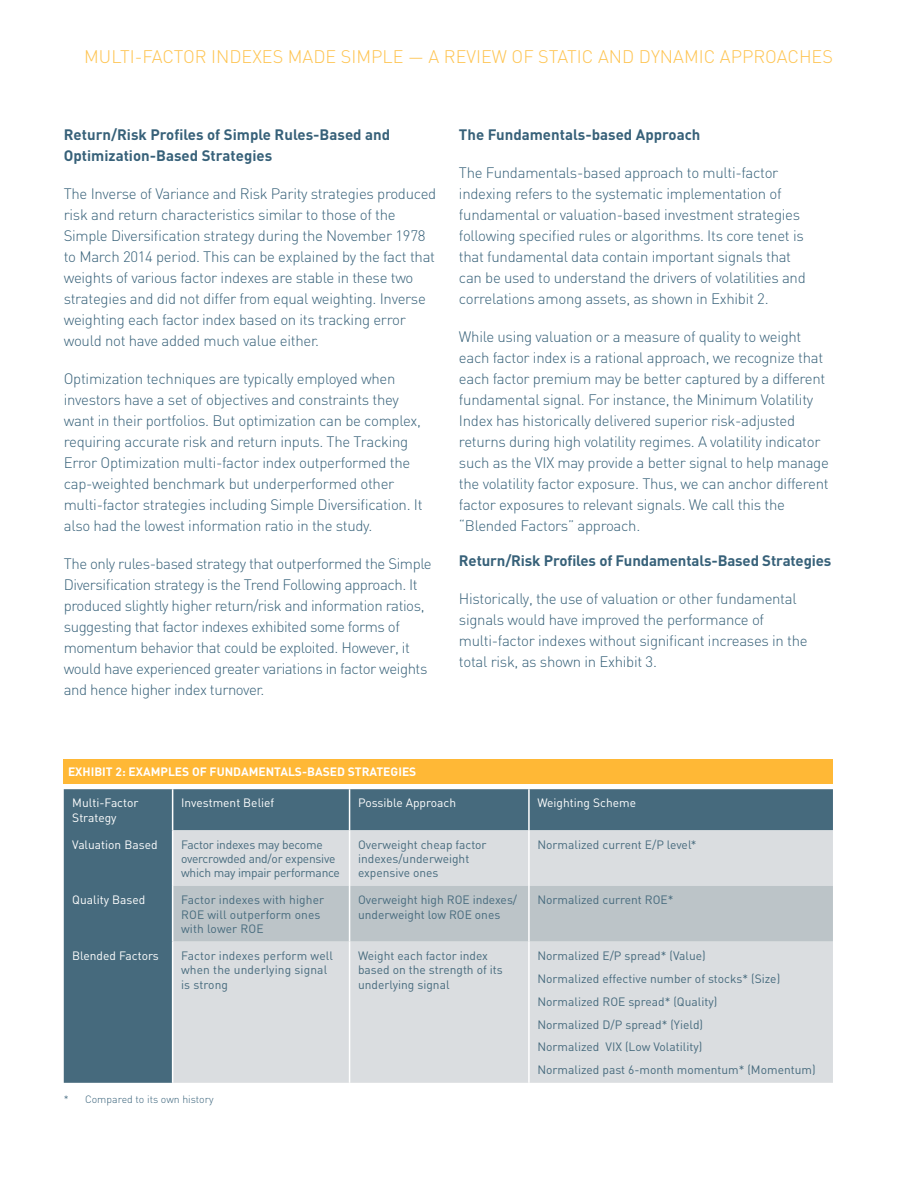
<style>
.page{position:relative;width:918px;height:1188px;background:#fff}
.page>*{position:absolute;margin:0;border:0;box-sizing:border-box;transform-origin:0 0}
.t1{font:300 18px "DIN";color:#fec451}
.t2{font:300 15px/21px "DIN";letter-spacing:-.02em;color:#376179}
.t3{font:700 15px/21px "DIN";color:#376179}
.t4{font:12px/14.4px "DIN";color:#466a7d}
.t5{font:12px/14.4px "DIN";color:#fff}
.t6{font:12px/14.4px "DIN";letter-spacing:-.02em;color:#466a7d}
.t7{font:700 12px "DIN";color:#fff}
.t8{font:300 10.5px "DIN";color:#376179}
</style>
<div class="page">
<div style="left:64px;top:759px;width:769px;height:25px;background:#ffb836"></div>
<div style="left:64px;top:789px;width:769px;height:294px;background:#466a7d"></div>
<div style="left:173px;top:830px;width:660px;height:253px;background:#dadde0"></div>
<div style="left:173px;top:886px;width:660px;height:56px;background:#bcc4c8"></div>
<hr style="left:172px;top:789px;width:1px;height:41px;background:#fff">
<hr style="left:349px;top:789px;width:1px;height:41px;background:#fff">
<hr style="left:528px;top:789px;width:2px;height:41px;background:#fff">
<hr style="left:349px;top:830px;width:1px;height:56px;background:#fff">
<hr style="left:528px;top:830px;width:2px;height:56px;background:#fff">
<hr style="left:349px;top:886px;width:1px;height:56px;background:#fff">
<hr style="left:528px;top:886px;width:2px;height:56px;background:#fff">
<hr style="left:349px;top:942px;width:1px;height:141px;background:#fff">
<hr style="left:528px;top:942px;width:2px;height:141px;background:#fff">
<hr style="left:172px;top:830px;width:1px;height:56px;background:#fff">
<hr style="left:172px;top:886px;width:1px;height:56px;background:#fff">
<hr style="left:172px;top:942px;width:1px;height:141px;background:#fff">
<p class="t1" style="left:84px;top:45px;width:750px">MULTI-FACTOR INDEXES MADE SIMPLE — A REVIEW OF STATIC AND DYNAMIC APPROACHES</p>
<p class="t3" style="left:64px;top:123px;width:328px">Return/Risk Profiles of Simple Rules-Based and<br>Optimization-Based Strategies</p>
<p class="t2" style="left:64px;top:183px;width:374px">The Inverse of Variance and Risk Parity strategies produced risk and return characteristics similar to those of the Simple Diversification strategy during the November 1978 to March 2014 period. This can be explained by the fact that weights of various factor indexes are stable in these two strategies and did not differ from equal weighting. Inverse weighting each factor index based on its tracking error would not have added much value either.</p>
<p class="t2" style="left:64px;top:368px;width:360px">Optimization techniques are typically employed when investors have a set of objectives and constraints they want in their portfolios. But optimization can be complex, requiring accurate risk and return inputs. The Tracking Error Optimization multi-factor index outperformed the cap-weighted benchmark but underperformed other multi‑factor strategies including Simple Diversification. It also had the lowest information ratio in the study.</p>
<p class="t2" style="left:64px;top:553px;width:369px">The only rules-based strategy that outperformed the Simple Diversification strategy is the Trend Following approach. It produced slightly higher return/risk and information ratios, suggesting that factor indexes exhibited some forms of momentum behavior that could be exploited. However, it would have experienced greater variations in factor weights and hence higher index turnover.</p>
<p class="t3" style="left:459px;top:123px;width:243px">The Fundamentals-based Approach</p>
<p class="t2" style="left:459px;top:162px;width:348px">The Fundamentals-based approach to multi-factor indexing refers to the systematic implementation of fundamental or valuation-based investment strategies following specified rules or algorithms. Its core tenet is that fundamental data contain important signals that can be used to understand the drivers of volatilities and correlations among assets, as shown in Exhibit 2.</p>
<p class="t2" style="left:459px;top:326px;width:371px">While using valuation or a measure of quality to weight each factor index is a rational approach, we recognize that each factor premium may be better captured by a different fundamental signal. For instance, the Minimum Volatility Index has historically delivered superior risk-adjusted returns during high volatility regimes. A volatility indicator such as the VIX may provide a better signal to help manage the volatility factor exposure. Thus, we can anchor different factor exposures to relevant signals. We call this the “Blended Factors” approach.</p>
<p class="t3" style="left:459px;top:549px;width:374px">Return/Risk Profiles of Fundamentals-Based Strategies</p>
<p class="t2" style="left:459px;top:588px;width:350px">Historically, the use of valuation or other fundamental signals would have improved the performance of multi‑factor indexes without significant increases in the total risk, as shown in Exhibit 3.</p>
<p class="t7" style="left:68px;top:764px;width:350px">EXHIBIT 2: EXAMPLES OF FUNDAMENTALS-BASED STRATEGIES</p>
<p class="t5" style="left:72px;top:796px;width:68px">Multi-Factor<br>Strategy</p>
<p class="t5" style="left:181px;top:796px;width:95px">Investment Belief</p>
<p class="t5" style="left:358px;top:796px;width:100px">Possible Approach</p>
<p class="t5" style="left:537px;top:796px;width:100px">Weighting Scheme</p>
<p class="t5" style="left:72px;top:837px;width:87px">Valuation Based</p>
<p class="t6" style="left:181px;top:837px;width:160px">Factor indexes may become overcrowded and/or expensive which may impair performance</p>
<p class="t4" style="left:358px;top:837px;width:130px">Overweight cheap factor indexes/underweight expensive ones</p>
<p class="t4" style="left:537px;top:837px;width:161px">Normalized current E/P level*</p>
<p class="t5" style="left:72px;top:892px;width:74px">Quality Based</p>
<p class="t4" style="left:181px;top:892px;width:145px">Factor indexes with higher<br>ROE will outperform ones with lower ROE</p>
<p class="t4" style="left:358px;top:892px;width:161px">Overweight high ROE indexes/ underweight low ROE ones</p>
<p class="t4" style="left:537px;top:892px;width:138px">Normalized current ROE*</p>
<p class="t5" style="left:72px;top:948px;width:88px">Blended Factors</p>
<p class="t4" style="left:181px;top:948px;width:153px">Factor indexes perform well when the underlying signal is strong</p>
<p class="t4" style="left:358px;top:948px;width:146px">Weight each factor index based on the strength of its underlying signal</p>
<p class="t4" style="left:537px;top:944px;width:280px;line-height:23px">Normalized E/P spread* (Value)<br>Normalized effective number of stocks* (Size)<br>Normalized ROE spread* (Quality)<br>Normalized D/P spread* (Yield)<br>Normalized VIX (Low Volatility)<br>Normalized past 6-month momentum* (Momentum)</p>
<p class="t8" style="left:64px;top:1093px;width:151px">* Compared to its own history</p>
</div>
